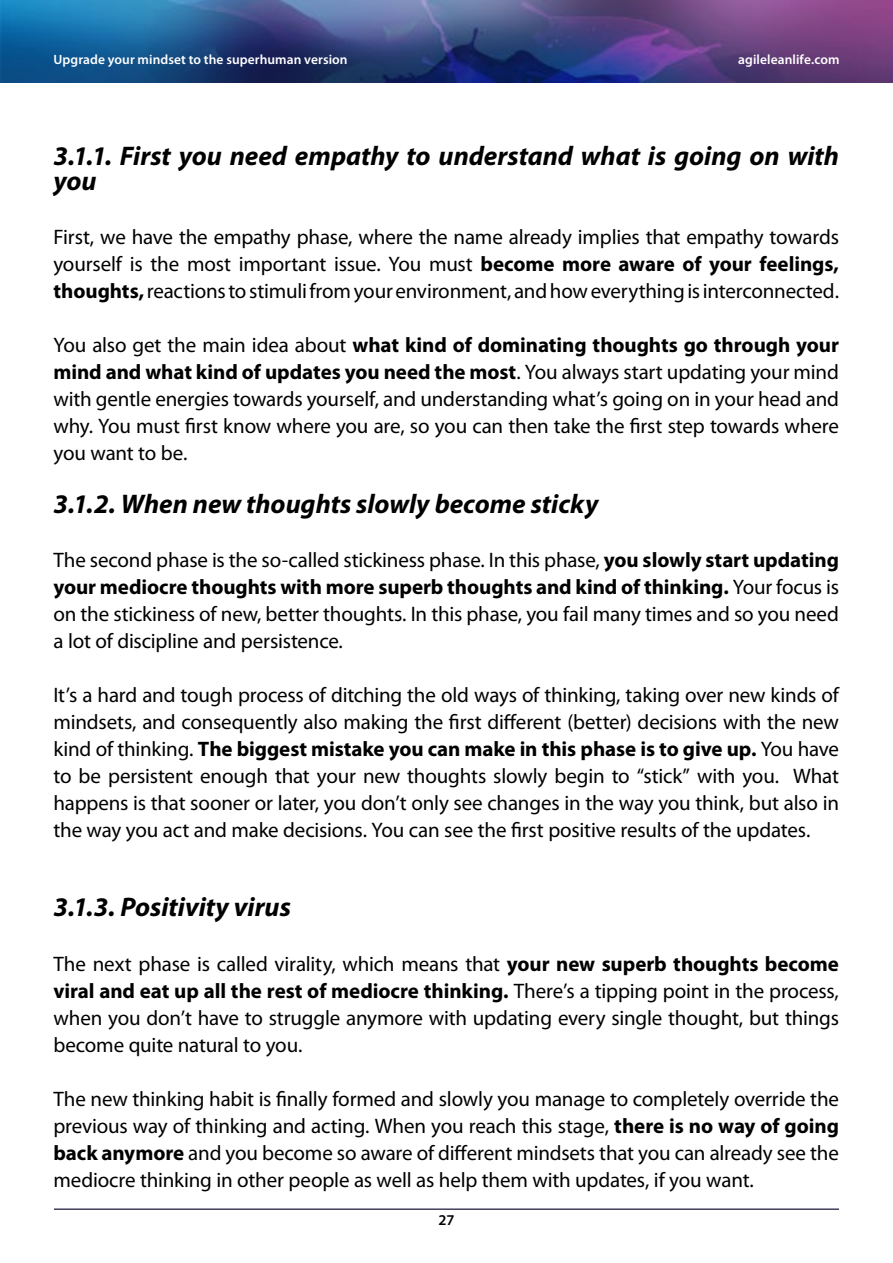
<style>
.page{position:relative;width:893px;height:1263px;background:#fff}
.page>*{position:absolute;margin:0;border:0;box-sizing:border-box;transform-origin:0 0}
.t1{font:italic 700 27px/25.5px "Myriad Pro";color:#000}
.t2{font:21px/27px "Myriad Pro";letter-spacing:-.01em;color:#000;text-align:justify}
.t3{font:600 15px "Myriad Pro";color:#000}
.t4{font:600 13.5px "Myriad Pro";letter-spacing:.005em;color:#fff}
.s1{font-weight:700}
</style>
<div class="page">
<img style="left:0;top:0;width:893px;height:83px">
<hr style="left:54px;top:1208px;width:785px;height:2px;background:#000027">
<p class="t4" style="left:53px;top:52px;width:296px">Upgrade your mindset to the superhuman version</p>
<p class="t4" style="left:738px;top:52px;width:103px">agileleanlife.com</p>
<p class="t1" style="left:53px;top:142px;width:787px">3.1.1. First you need empathy to understand what is going on with you</p>
<p class="t2" style="left:53px;top:224px;width:787px">First, we have the empathy phase, where the name already implies that empathy towards yourself is the most important issue. You must <span class="s1">become more aware of your feelings, thoughts,</span> reactions to stimulifrom your environment, and how everything is interconnected.</p>
<p class="t2" style="left:53px;top:332px;width:787px">You also get the main idea about <span class="s1">what kind of dominating thoughts go through your mind and what kind of updates you need the most</span>. You always start updating your mind with gentle energies towards yourself, and understanding what’s going on in your head and why. You must first know where you are, so you can then take the first step towards where you want to be.</p>
<p class="t1" style="left:53px;top:490px;width:546px">3.1.2. When new thoughts slowly become sticky</p>
<p class="t2" style="left:53px;top:546px;width:787px">The second phase is the so-called stickiness phase. In this phase, <span class="s1">you slowly start updating your mediocre thoughts with more superb thoughts and kind of thinking.</span> Your focus is on the stickiness of new, better thoughts. In this phase, you fail many times and so you need a lot of discipline and persistence.</p>
<p class="t2" style="left:53px;top:681px;width:787px">It’s a hard and tough process of ditching the old ways of thinking, taking over new kinds of mindsets, and consequently also making the first different (better) decisions with the new kind of thinking. <span class="s1">The biggest mistake you can make in this phase is to give up.</span> You have to be persistent enough that your new thoughts slowly begin to “stick” with you. What happens is that sooner or later, you don’t only see changes in the way you think, but also in the way you act and make decisions. You can see the first positive results of the updates.</p>
<p class="t1" style="left:53px;top:894px;width:239px">3.1.3. Positivity virus</p>
<p class="t2" style="left:53px;top:950px;width:787px">The next phase is called virality, which means that <span class="s1">your new superb thoughts become viral and eat up all the rest of mediocre thinking.</span> There’s a tipping point in the process, when you don’t have to struggle anymore with updating every single thought, but things become quite natural to you.</p>
<p class="t2" style="left:53px;top:1085px;width:787px">The new thinking habit is finally formed and slowly you manage to completely override the previous way of thinking and acting. When you reach this stage, <span class="s1">there is no way of going back anymore</span> and you become so aware of different mindsets that you can already see the mediocre thinking in other people as well as help them with updates, if you want.</p>
<p class="t3" style="left:439px;top:1212px;width:17px">27</p>
</div>
